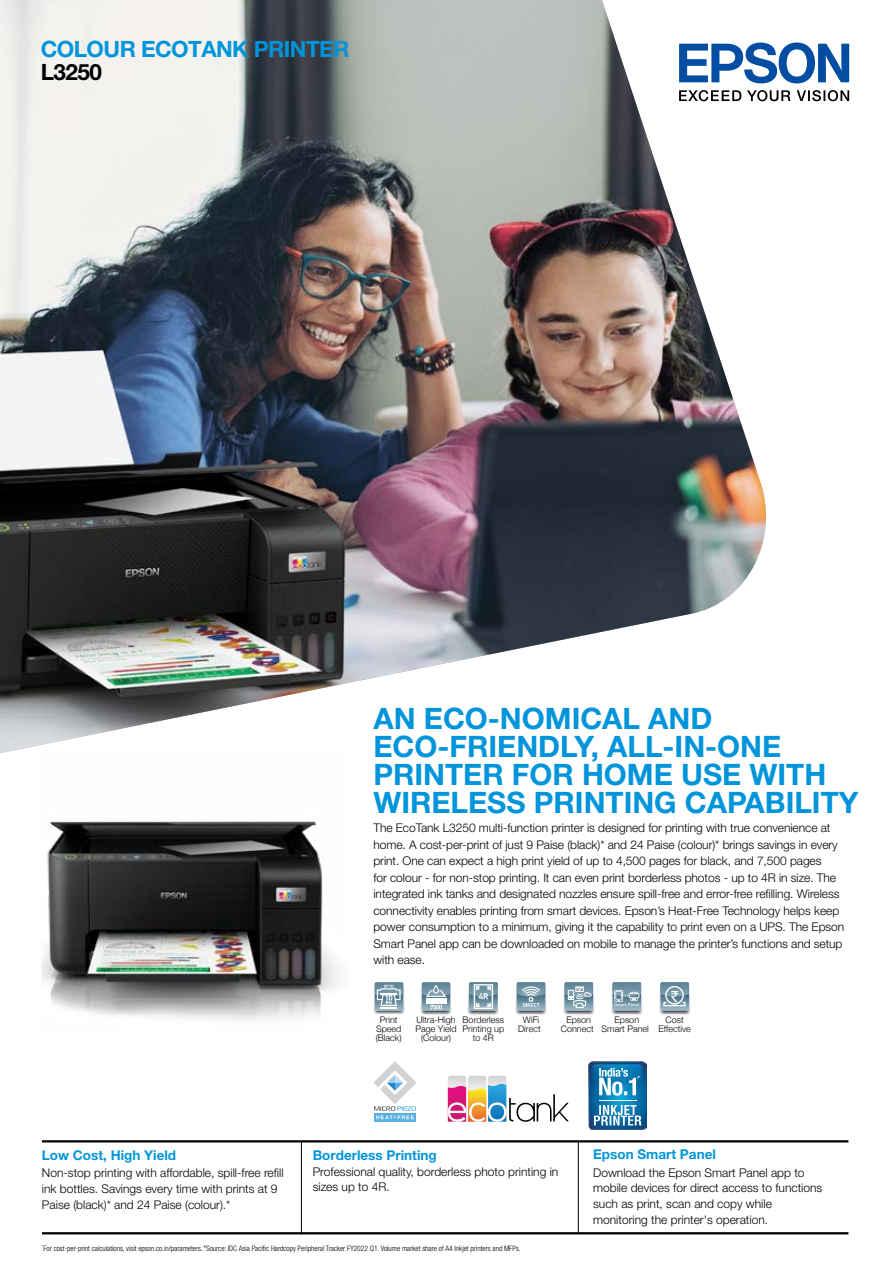
<style>
.page{position:relative;width:893px;height:1263px;background:#fff}
.page>*{position:absolute;margin:0;border:0;box-sizing:border-box;transform-origin:0 0}
.t1{font:700 29.55px/28px "Helvetica Neue LT Std";color:#0095da}
.t2{font:700 22.5px "Helvetica Neue LT Pro";letter-spacing:-.025em;color:#0095da}
.t3{font:700 22.5px "Helvetica Neue LT Pro";letter-spacing:-.025em;color:#000}
.t4{font:700 13.5px "Helvetica Neue LT Pro";color:#0095da}
.t5{font:300 12px/16.5px "Helvetica Neue LT Std";letter-spacing:-.005em;color:#000}
.t6{font:300 9px/9px "Helvetica Neue";color:#000;text-align:center}
.t7{font:300 condensed 7.5px "Helvetica Neue LT Std";color:#000}
</style>
<div class="page">
<img style="left:589px;top:1062px;width:58px;height:68px">
<hr style="left:599px;top:1100px;width:37px;height:1px;background:#fff">
<svg style="left:594px;top:1105px;width:47px;height:20px"></svg>
<svg style="left:599px;top:1068px;width:41px;height:27px"></svg>
<img style="left:0;top:0;width:766px;height:753px">
<svg style="left:679px;top:90px;width:62px;height:11px"></svg>
<svg style="left:747px;top:90px;width:43px;height:11px"></svg>
<svg style="left:797px;top:90px;width:52px;height:11px"></svg>
<svg style="left:679px;top:43px;width:170px;height:40px"></svg>
<hr style="left:42px;top:1140px;width:806px;height:2px;background:#000">
<hr style="left:42px;top:1232px;width:806px;height:2px;background:#000">
<hr style="left:301px;top:1141px;width:1px;height:93px;background:#000">
<hr style="left:578px;top:1141px;width:1px;height:92px;background:#000">
<img style="left:420px;top:983px;width:32px;height:32px">
<img style="left:373px;top:983px;width:32px;height:32px">
<img style="left:467px;top:986px;width:32px;height:29px">
<svg style="left:375px;top:982px;width:28px;height:29px"></svg>
<svg style="left:422px;top:982px;width:28px;height:29px"></svg>
<svg style="left:469px;top:982px;width:29px;height:29px"></svg>
<img style="left:515px;top:983px;width:32px;height:32px">
<svg style="left:517px;top:982px;width:28px;height:29px"></svg>
<img style="left:563px;top:983px;width:32px;height:32px">
<img style="left:659px;top:986px;width:32px;height:29px">
<svg style="left:565px;top:982px;width:28px;height:29px"></svg>
<img style="left:611px;top:983px;width:32px;height:32px">
<svg style="left:613px;top:982px;width:28px;height:29px"></svg>
<svg style="left:660px;top:982px;width:29px;height:29px"></svg>
<img style="left:42px;top:746px;width:308px;height:275px">
<svg style="left:448px;top:1076px;width:121px;height:46px"></svg>
<svg style="left:374px;top:1119px;width:42px;height:3px"></svg>
<svg style="left:373px;top:1061px;width:44px;height:58px"></svg>
<h2 class="t2" style="left:41px;top:35px;width:310px">COLOUR ECOTANK PRINTER</h2>
<h2 class="t3" style="left:41px;top:58px;width:63px">L3250</h2>
<h1 class="t1" style="left:373px;top:704px;width:486px">AN ECO-NOMICAL AND<br>ECO-FRIENDLY, ALL-IN-ONE<br>PRINTER FOR HOME USE WITH<br>WIRELESS PRINTING CAPABILITY</h1>
<p class="t5" style="left:373px;top:819px;width:472px">The EcoTank L3250 multi-function printer is designed for printing with true convenience at home. A cost-per-print of just 9 Paise (black)* and 24 Paise (colour)* brings savings in every print. One can expect a high print yield of up to 4,500 pages for black, and 7,500 pages<br>for colour - for non-stop printing. It can even print borderless photos - up to 4R in size. The integrated ink tanks and designated nozzles ensure spill-free and error-free refilling. Wireless connectivity enables printing from smart devices. Epson’s Heat-Free Technology helps keep power consumption to a minimum, giving it the capability to print even on a UPS. The Epson Smart Panel app can be downloaded on mobile to manage the printer’s functions and setup with ease.</p>
<p class="t6" style="left:376px;top:1015px;width:27px">Print<br>Speed (Black)</p>
<p class="t6" style="left:463px;top:1015px;width:43px">Borderless<br>Printing up to 4R</p>
<p class="t6" style="left:518px;top:1015px;width:24px">WiFi<br>Direct</p>
<p class="t6" style="left:561px;top:1015px;width:35px">Epson<br>Connect</p>
<p class="t6" style="left:658px;top:1015px;width:34px">Cost<br>Effective</p>
<p class="t6" style="left:602px;top:1015px;width:49px">Epson<br>Smart Panel</p>
<p class="t6" style="left:415px;top:1015px;width:43px">Ultra-High<br>Page Yield (Colour)</p>
<p class="t4" style="left:42px;top:1147px;width:136px">Low Cost, High Yield</p>
<p class="t5" style="left:42px;top:1164px;width:243px;line-height:15.8px">Non-stop printing with affordable, spill-free refill ink bottles. Savings every time with prints at 9<br>Paise (black)* and 24 Paise (colour).*</p>
<p class="t4" style="left:313px;top:1147px;width:125px">Borderless Printing</p>
<p class="t5" style="left:313px;top:1163px;width:247px;line-height:15.8px">Professional quality, borderless photo printing in sizes up to 4R.</p>
<p class="t7" style="left:42px;top:1244px;width:480px"><sup>*</sup>For cost-per-print calculations, visit epson.co.in/parameters. <sup>#</sup>Source: IDC Asia Pacific Hardcopy Peripheral Tracker FY2022 Q1. Volume market share of A4 Inkjet printers and MFPs.</p>
<p class="t4" style="left:593px;top:1146px;width:124px">Epson Smart Panel</p>
<p class="t5" style="left:593px;top:1164px;width:231px;line-height:15.8px">Download the Epson Smart Panel app to mobile devices for direct access to functions such as print, scan and copy while monitoring the printer's operation.</p>
</div>
